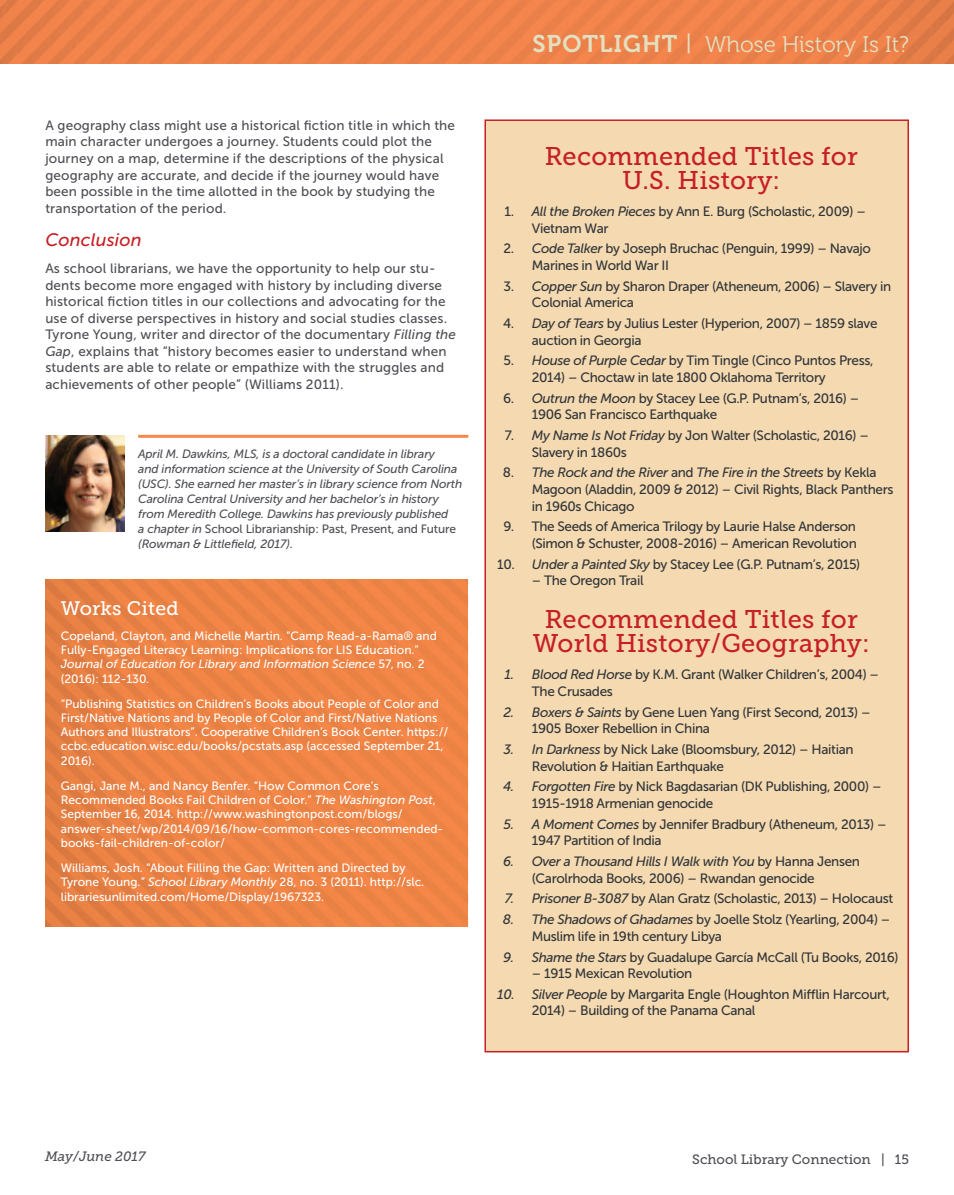
<style>
.page{position:relative;width:954px;height:1195px;background:#fff}
.page>*{position:absolute;margin:0;border:0;box-sizing:border-box;transform-origin:0 0}
.t1{font:25.5px/24px "Museo Slab 500";letter-spacing:.01em;color:#c62026;text-align:center}
.t2{font:22.5px "Museo 300";color:#e3e0c1}
.t3{font:19.5px "Museo Slab 500";letter-spacing:.01em;color:#fff}
.t4{font:italic 18px "Museo Sans 500";letter-spacing:.01em;color:#c62026}
.t5{font:13.5px/16.5px "Museo Sans 500";letter-spacing:-.025em;color:#313538}
.t6{font:13.5px/16.5px "Museo Sans 500";letter-spacing:.01em;color:#4d4f54}
.t7{font:13.5px "Museo Slab 500";color:#4d4f54}
.t8{font:italic 13.5px "Museo Slab 500";color:#4d4f54}
.t9{font:12px/14.2px "Museo Sans 500";color:#fff}
.t10{font:italic 12px/15px "Museo Sans 500";letter-spacing:-.01em;color:#4d4f54}
.s1{font-style:italic}
.s2{font-style:normal}
.s3{font-family:"Museo 700";font-size:24px}
.s4{font-family:"Museo Sans 500";font-size:21px}
</style>
<div class="page">
<img style="left:0;top:0;width:954px;height:64px">
<div style="left:484px;top:119px;width:425px;height:933px;background:#f4d9b1;border:2px solid #c62026"></div>
<hr style="left:138px;top:435px;width:330px;height:3px;background:#f58848">
<img style="left:45px;top:579px;width:423px;height:347px">
<img style="left:45px;top:436px;width:80px;height:95px">
<p class="t6" style="left:45px;top:117px;width:411px">A geography class might use a historical fiction title in which the main character undergoes a journey. Students could plot the journey on a map, determine if the descriptions of the physical geography are accurate, and decide if the journey would have been possible in the time allotted in the book by studying the transportation of the period.</p>
<h3 class="t4" style="left:45px;top:230px;width:98px">Conclusion</h3>
<p class="t6" style="left:45px;top:260px;width:412px">As school librarians, we have the opportunity to help our stu&shy;dents become more engaged with history by including diverse historical fiction titles in our collections and advocating for the use of diverse perspectives in history and social studies classes.<br>Tyrone Young, writer and director of the documentary <span class="s1">Filling the Gap</span>, explains that “history becomes easier to understand when students are able to relate or empathize with the struggles and achievements of other people” (Williams 2011).</p>
<p class="t10" style="left:138px;top:446px;width:326px">April M. Dawkins, MLS, is a doctoral candidate in library<br>and information science at the University of South Carolina (USC). She earned her master’s in library science from North Carolina Central University and her bachelor’s in history from Meredith College. Dawkins has previously published<br>a chapter in <span class="s2">School Librarianship: Past, Present, and Future </span>(Rowman &amp; Littlefield, 2017).</p>
<h3 class="t3" style="left:61px;top:597px;width:119px">Works Cited</h3>
<p class="t9" style="left:61px;top:628px;width:378px">Copeland, Clayton, and Michelle Martin. “Camp Read-a-Rama® and Fully-Engaged Literacy Learning: Implications for LIS Education.” <span class="s1">Journal of Education for Library and Information Science</span> 57, no. 2 (2016): 112-130.</p>
<p class="t9" style="left:61px;top:696px;width:389px">“Publishing Statistics on Children’s Books about People of Color and First/Native Nations and by People of Color and First/Native Nations Authors and Illustrators”. Cooperative Children’s Book Center. https:// ccbc.education.wisc.edu/books/pcstats.asp (accessed September 21, 2016).</p>
<p class="t9" style="left:61px;top:778px;width:382px">Gangi, Jane M., and Nancy Benfer. “How Common Core’s Recommended Books Fail Children of Color.” <span class="s1">The Washington Post</span>, September 16, 2014. http://www.washingtonpost.com/blogs/ answer-sheet/wp/2014/09/16/how-common-cores-recommended&shy;books-fail-children-of-color/</p>
<p class="t9" style="left:61px;top:860px;width:365px">Williams, Josh. “About Filling the Gap: Written and Directed by<br>Tyrone Young.” <span class="s1">School Library Monthly</span> 28, no. 3 (2011). http://slc. librariesunlimited.com/Home/Display/1967323.</p>
<h2 class="t2" style="left:533px;top:32px;width:378px"><span class="s3">SPOTLIGHT</span> <span class="s4">|</span> Whose History Is It?</h2>
<h1 class="t1" style="left:545px;top:144px;width:315px">Recommended Titles for<br>U.S. History:</h1>
<p class="t5" style="left:532px;top:203px;width:336px;text-indent:-27px">1. <span class="s1">All the Broken Pieces</span> by Ann E. Burg (Scholastic, 2009) –<br>Vietnam War</p>
<p class="t5" style="left:532px;top:240px;width:341px;text-indent:-28px">2. <span class="s1">Code Talker</span> by Joseph Bruchac (Penguin, 1999) – Navajo<br>Marines in World War II</p>
<p class="t5" style="left:532px;top:278px;width:361px;text-indent:-28px">3. <span class="s1">Copper Sun</span> by Sharon Draper (Atheneum, 2006) – Slavery in<br>Colonial America</p>
<p class="t5" style="left:532px;top:315px;width:347px;text-indent:-29px">4. <span class="s1">Day of Tears</span> by Julius Lester (Hyperion, 2007) – 1859 slave auction in Georgia</p>
<p class="t5" style="left:532px;top:352px;width:343px;text-indent:-28px">5. <span class="s1">House of Purple Cedar</span> by Tim Tingle (Cinco Puntos Press,<br>2014) – Choctaw in late 1800 Oklahoma Territory</p>
<p class="t5" style="left:532px;top:390px;width:329px;text-indent:-29px">6. <span class="s1">Outrun the Moon</span> by Stacey Lee (G.P. Putnam’s, 2016) –<br>1906 San Francisco Earthquake</p>
<p class="t5" style="left:532px;top:427px;width:339px;text-indent:-27px">7. <span class="s1">My Name Is Not Friday</span> by Jon Walter (Scholastic, 2016) –<br>Slavery in 1860s</p>
<p class="t5" style="left:532px;top:464px;width:363px;text-indent:-29px">8. <span class="s1">The Rock and the River</span> and <span class="s1">The Fire in the Streets</span> by Kekla<br>Magoon (Aladdin, 2009 &amp; 2012) – Civil Rights, Black Panthers in 1960s Chicago</p>
<p class="t5" style="left:503px;top:518px;width:355px;text-align:right">9. The Seeds of America Trilogy by Laurie Halse Anderson (Simon &amp; Schuster, 2008-2016) – American Revolution</p>
<p class="t5" style="left:497px;top:555px;width:365px">10. <span class="s1">Under a Painted Sky</span> by Stacey Lee (G.P. Putnam’s, 2015)</p>
<p class="t5" style="left:532px;top:572px;width:113px">– The Oregon Trail</p>
<h1 class="t1" style="left:533px;top:607px;width:339px">Recommended Titles for<br>World History/Geography:</h1>
<p class="t5" style="left:532px;top:666px;width:349px;text-indent:-27px"><span class="s1">1. Blood Red Horse</span> by K.M. Grant (Walker Children’s, 2004) –<br>The Crusades</p>
<p class="t5" style="left:532px;top:704px;width:340px;text-indent:-28px"><span class="s1">2. Boxers &amp; Saints</span> by Gene Luen Yang (First Second, 2013) –<br>1905 Boxer Rebellion in China</p>
<p class="t5" style="left:532px;top:741px;width:323px;text-indent:-28px"><span class="s1">3. In Darkness</span> by Nick Lake (Bloomsbury, 2012) – Haitian<br>Revolution &amp; Haitian Earthquake</p>
<p class="t5" style="left:532px;top:778px;width:351px;text-indent:-29px"><span class="s1">4. Forgotten Fire</span> by Nick Bagdasarian (DK Publishing, 2000) –<br>1915-1918 Armenian genocide</p>
<p class="t5" style="left:532px;top:815px;width:356px;text-indent:-28px"><span class="s1">5. A Moment Comes</span> by Jennifer Bradbury (Atheneum, 2013) –<br>1947 Partition of India</p>
<p class="t5" style="left:532px;top:853px;width:330px;text-indent:-29px"><span class="s1">6. Over a Thousand Hills I Walk with You</span> by Hanna Jensen (Carolrhoda Books, 2006) – Rwandan genocide</p>
<p class="t5" style="left:505px;top:890px;width:390px"><span class="s1">7. Prisoner B-3087</span> by Alan Gratz (Scholastic, 2013) – Holocaust</p>
<p class="t5" style="left:532px;top:911px;width:360px;text-indent:-29px"><span class="s1">8. The Shadows of Ghadames</span> by Joelle Stolz (Yearling, 2004) –<br>Muslim life in 19th century Libya</p>
<p class="t5" style="left:503px;top:948px;width:397px"><span class="s1">9. Shame the Stars</span> by Guadalupe García McCall (Tu Books, 2016)</p>
<p class="t5" style="left:532px;top:965px;width:162px">– 1915 Mexican Revolution</p>
<p class="t5" style="left:532px;top:986px;width:360px;text-indent:-34px"><span class="s1">10. Silver People</span> by Margarita Engle (Houghton Mifflin Harcourt,<br>2014) – Building of the Panama Canal</p>
<p class="t8" style="left:45px;top:1148px;width:102px">May/June 2017</p>
<p class="t7" style="left:692px;top:1152px;width:218px">School Library Connection | 15</p>
</div>
